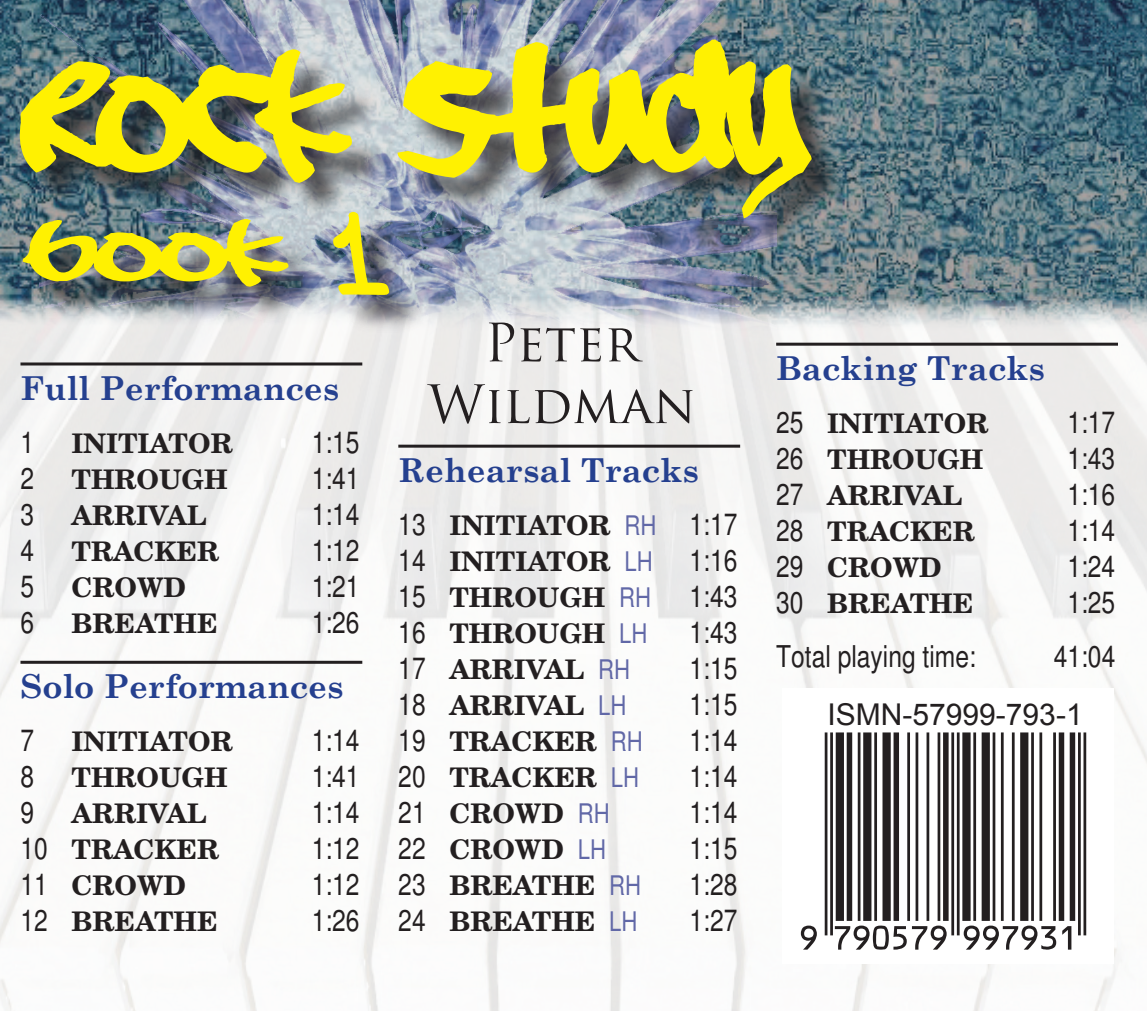
<style>
.page{position:relative;width:1147px;height:1011px;background:#fff}
.page>*{position:absolute;margin:0;border:0;box-sizing:border-box;transform-origin:0 0}
.t1{font:78px "CIA EAN Regular";color:#231f20}
.t2{font:700 33px "Century Schoolbook";color:#25408f}
.t3{font:condensed 30px "Helvetica";color:#231f20}
.t4{font:30px "Arial";color:#231f20}
.t5{font:700 27px/36px "New Century Schlbk";color:#231f20;text-align:justify}
.s1{font-family:"Helvetica";font-weight:400;font-stretch:condensed;font-size:30px}
.s2{font-family:"Helvetica";font-weight:400;font-stretch:condensed;color:#6168a7}
</style>
<div class="page">
<img style="left:0;top:0;width:1146px;height:297px">
<img style="left:40px;top:0;width:736px;height:297px">
<img style="left:0;top:297px;width:1146px;height:713px">
<div style="left:782px;top:687px;width:331px;height:276px;background:#fff"></div>
<hr style="left:20px;top:362px;width:342px;height:3px;background:#231f20">
<hr style="left:20px;top:660px;width:342px;height:3px;background:#231f20">
<hr style="left:398px;top:444px;width:342px;height:3px;background:#231f20">
<hr style="left:776px;top:342px;width:341px;height:3px;background:#231f20">
<div style="left:27px;top:221px;width:300px;height:105px;background:#231f20;opacity:.75"></div>
<svg style="left:23px;top:256px;width:265px;height:31px;background:#a6a43a"></svg>
<div style="left:21px;top:43px;width:829px;height:213px;background:#231f20;opacity:.75"></div>
<img style="left:20px;top:40px;width:791px;height:178px">
<div style="left:336px;top:215px;width:92px;height:121px;background:#231f20;opacity:.75"></div>
<img style="left:333px;top:212px;width:56px;height:83px">
<svg style="left:489px;top:322px;width:154px;height:39px"></svg>
<svg style="left:427px;top:384px;width:265px;height:40px"></svg>
<p class="t2" style="left:20px;top:362px;width:320px">Full Performances</p>
<p class="t5" style="left:20px;top:424px;width:214px"><span class="s1">1</span> INITIATOR</p>
<p class="t3" style="left:312px;top:424px;width:49px">1:15</p>
<p class="t5" style="left:20px;top:460px;width:208px"><span class="s1">2</span> THROUGH</p>
<p class="t3" style="left:312px;top:460px;width:49px">1:41</p>
<p class="t5" style="left:20px;top:496px;width:187px"><span class="s1">3</span> ARRIVAL</p>
<p class="t3" style="left:312px;top:496px;width:49px">1:14</p>
<p class="t5" style="left:20px;top:532px;width:200px"><span class="s1">4</span> TRACKER</p>
<p class="t3" style="left:312px;top:532px;width:49px">1:12</p>
<p class="t5" style="left:20px;top:568px;width:167px"><span class="s1">5</span> CROWD</p>
<p class="t3" style="left:312px;top:568px;width:49px">1:21</p>
<p class="t5" style="left:20px;top:604px;width:198px"><span class="s1">6</span> BREATHE</p>
<p class="t3" style="left:312px;top:604px;width:49px">1:26</p>
<p class="t2" style="left:20px;top:660px;width:325px">Solo Performances</p>
<p class="t5" style="left:20px;top:722px;width:214px"><span class="s1">7</span> INITIATOR</p>
<p class="t3" style="left:312px;top:722px;width:49px">1:14</p>
<p class="t5" style="left:20px;top:758px;width:208px"><span class="s1">8</span> THROUGH</p>
<p class="t3" style="left:312px;top:758px;width:49px">1:41</p>
<p class="t5" style="left:20px;top:794px;width:187px"><span class="s1">9</span> ARRIVAL</p>
<p class="t3" style="left:312px;top:794px;width:49px">1:14</p>
<p class="t5" style="left:20px;top:830px;width:200px"><span class="s1">10</span> TRACKER</p>
<p class="t3" style="left:312px;top:830px;width:49px">1:12</p>
<p class="t5" style="left:20px;top:866px;width:167px"><span class="s1">11</span> CROWD</p>
<p class="t3" style="left:312px;top:866px;width:49px">1:12</p>
<p class="t5" style="left:20px;top:902px;width:198px"><span class="s1">12</span> BREATHE</p>
<p class="t3" style="left:312px;top:902px;width:49px">1:26</p>
<p class="t2" style="left:398px;top:444px;width:302px">Rehearsal Tracks</p>
<p class="t5" style="left:398px;top:506px;width:341px"><span class="s1">13</span> INITIATOR <span class="s2">RH</span> <span class="s1">1:17<br>14</span> INITIATOR <span class="s2">LH</span> <span class="s1">1:16<br>15</span> THROUGH <span class="s2">RH</span></p>
<p class="t3" style="left:689px;top:578px;width:49px">1:43</p>
<p class="t5" style="left:398px;top:614px;width:251px"><span class="s1">16</span> THROUGH <span class="s2">LH</span></p>
<p class="t3" style="left:689px;top:614px;width:49px">1:43</p>
<p class="t5" style="left:398px;top:650px;width:233px"><span class="s1">17</span> ARRIVAL <span class="s2">RH</span></p>
<p class="t3" style="left:689px;top:650px;width:49px">1:15</p>
<p class="t5" style="left:398px;top:686px;width:230px"><span class="s1">18</span> ARRIVAL <span class="s2">LH</span></p>
<p class="t3" style="left:689px;top:686px;width:49px">1:15</p>
<p class="t5" style="left:398px;top:722px;width:246px"><span class="s1">19</span> TRACKER <span class="s2">RH</span></p>
<p class="t3" style="left:689px;top:722px;width:49px">1:14</p>
<p class="t5" style="left:398px;top:758px;width:242px"><span class="s1">20</span> TRACKER <span class="s2">LH</span></p>
<p class="t3" style="left:689px;top:758px;width:49px">1:14</p>
<p class="t5" style="left:398px;top:794px;width:213px"><span class="s1">21</span> CROWD <span class="s2">RH</span></p>
<p class="t3" style="left:689px;top:794px;width:49px">1:14</p>
<p class="t5" style="left:398px;top:830px;width:209px"><span class="s1">22</span> CROWD <span class="s2">LH</span></p>
<p class="t3" style="left:689px;top:830px;width:49px">1:15</p>
<p class="t5" style="left:398px;top:866px;width:244px"><span class="s1">23</span> BREATHE <span class="s2">RH</span></p>
<p class="t3" style="left:689px;top:866px;width:49px">1:28</p>
<p class="t5" style="left:398px;top:902px;width:241px"><span class="s1">24</span> BREATHE <span class="s2">LH</span></p>
<p class="t3" style="left:689px;top:902px;width:49px">1:27</p>
<p class="t2" style="left:776px;top:342px;width:270px">Backing Tracks</p>
<p class="t5" style="left:776px;top:405px;width:214px"><span class="s1">25</span> INITIATOR</p>
<p class="t3" style="left:1067px;top:404px;width:49px">1:17</p>
<p class="t5" style="left:776px;top:441px;width:208px"><span class="s1">26</span> THROUGH</p>
<p class="t3" style="left:1067px;top:440px;width:49px">1:43</p>
<p class="t5" style="left:776px;top:477px;width:187px"><span class="s1">27</span> ARRIVAL</p>
<p class="t3" style="left:1067px;top:476px;width:49px">1:16</p>
<p class="t5" style="left:776px;top:513px;width:200px"><span class="s1">28</span> TRACKER</p>
<p class="t3" style="left:1067px;top:512px;width:49px">1:14</p>
<p class="t5" style="left:776px;top:549px;width:167px"><span class="s1">29</span> CROWD</p>
<p class="t3" style="left:1067px;top:548px;width:49px">1:24</p>
<p class="t5" style="left:776px;top:585px;width:198px"><span class="s1">30</span> BREATHE</p>
<p class="t3" style="left:1067px;top:584px;width:49px">1:25</p>
<p class="t3" style="left:776px;top:638px;width:201px">Total playing time:</p>
<p class="t3" style="left:1053px;top:638px;width:63px">41:04</p>
<p class="t4" style="left:827px;top:694px;width:257px">ISMN-57999-793-1</p>
<h1 class="t1" style="left:797px;top:862px;width:290px">9HjaFhJkTTRTNLl</h1>
</div>
